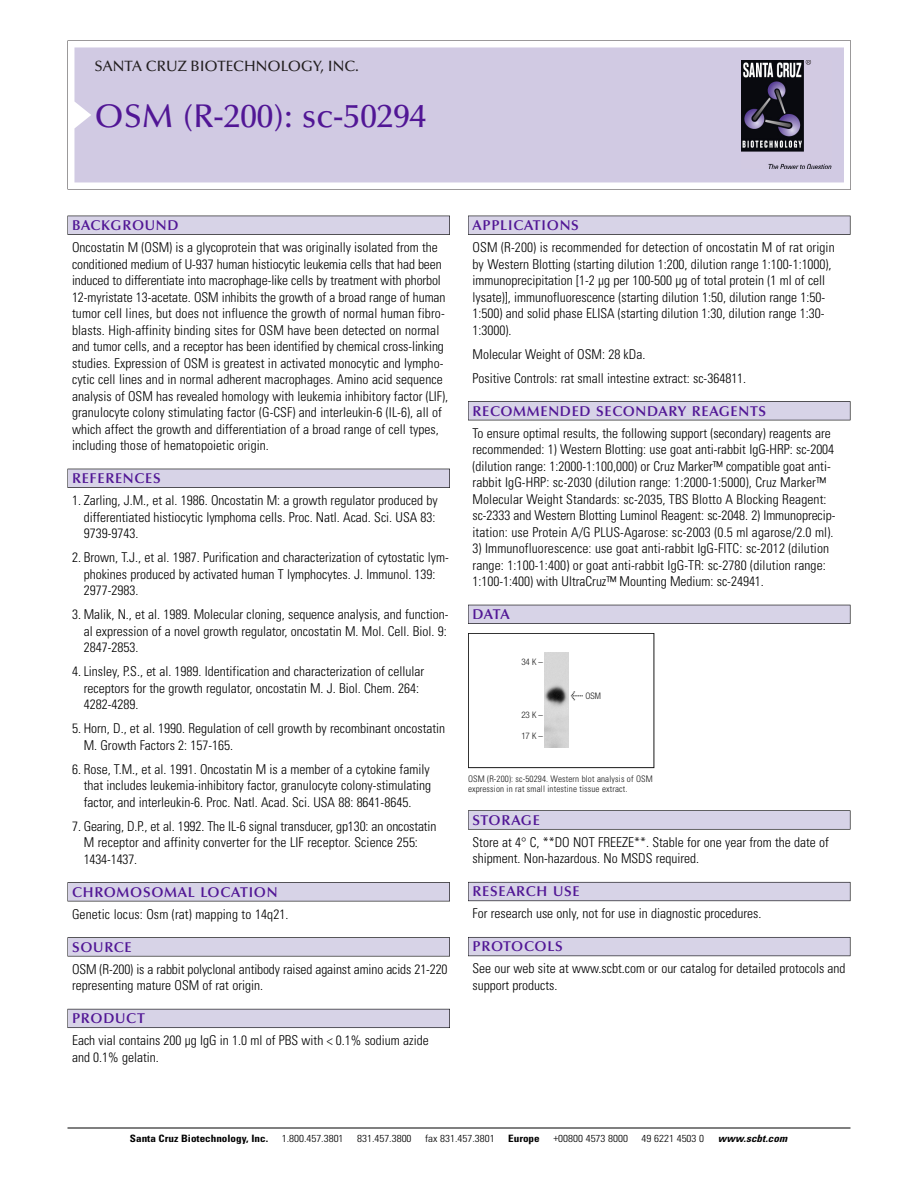
<style>
.page{position:relative;width:918px;height:1188px;background:#fff}
.page>*{position:absolute;margin:0;border:0;box-sizing:border-box;transform-origin:0 0}
.t1{font:500 33px "Optima";color:#511695}
.t2{font:500 15px "Optima";color:#231f20}
.t3{font:600 14.25px "Optima";letter-spacing:.05em;color:#511695}
.t4{font:300 condensed 13.5px/16.5px "Univers";color:#000}
.t5{font:300 condensed 10.2px "Univers";color:#000;scale:1.1 1}
.t6{font:700 condensed 10.2px "Univers";color:#000;scale:1.1 1}
.t7{font:italic 700 condensed 10.2px "Univers";letter-spacing:.005em;color:#000;scale:1.1 1}
.t8{font:9px/10.5px "Univers Condensed Light+ZSWFYT";letter-spacing:.015em;color:#191919}
.t9{font:9px "Helvetica Neue Light Cond+CGJJIL";color:#191919}
.s1{font-family:"Meta Plus Book Roman+SYAZBW";font-size:10.5px}
</style>
<div class="page">
<svg style="left:68px;top:40px;width:783px;height:149px"></svg>
<div style="left:74px;top:47px;width:770px;height:135px;background:#d1cae3"></div>
<img style="left:741px;top:60px;width:90px;height:108px">
<div style="left:68px;top:216px;width:382px;height:19px;background:#525155"></div>
<div style="left:68px;top:216px;width:381px;height:18px;background:#d7d3e7"></div>
<div style="left:68px;top:469px;width:382px;height:19px;background:#515055"></div>
<div style="left:68px;top:469px;width:381px;height:18px;background:#d7d3e7"></div>
<div style="left:68px;top:882px;width:382px;height:19px;background:#545357"></div>
<div style="left:68px;top:883px;width:381px;height:18px;background:#d7d3e7"></div>
<div style="left:68px;top:937px;width:382px;height:19px;background:#575759"></div>
<div style="left:68px;top:938px;width:381px;height:18px;background:#d7d3e7"></div>
<div style="left:68px;top:1009px;width:382px;height:19px;background:#5b5a62"></div>
<div style="left:68px;top:1009px;width:381px;height:18px;background:#d7d3e7"></div>
<div style="left:468px;top:216px;width:382px;height:19px;background:#525155"></div>
<div style="left:468px;top:216px;width:382px;height:18px;background:#d7d3e7"></div>
<div style="left:468px;top:401px;width:382px;height:19px;background:#525155"></div>
<div style="left:468px;top:402px;width:382px;height:18px;background:#d7d3e7"></div>
<div style="left:468px;top:605px;width:382px;height:19px;background:#525158"></div>
<div style="left:468px;top:605px;width:382px;height:18px;background:#d7d3e7"></div>
<div style="left:468px;top:810px;width:382px;height:20px;background:#666667"></div>
<div style="left:468px;top:811px;width:382px;height:18px;background:#d7d3e7"></div>
<div style="left:468px;top:882px;width:382px;height:19px;background:#66646d"></div>
<div style="left:468px;top:883px;width:382px;height:18px;background:#d7d3e7"></div>
<div style="left:468px;top:937px;width:382px;height:19px;background:#5b5961"></div>
<div style="left:468px;top:938px;width:382px;height:18px;background:#d7d3e7"></div>
<hr style="left:68px;top:1128px;width:782px;height:1px;background:#000">
<div style="left:468px;top:633px;width:186px;height:135px;border:1px solid #191919"></div>
<img style="left:544px;top:653px;width:25px;height:95px">
<p class="t2" style="left:94px;top:61px;width:266px">SANTA CRUZ BIOTECHNOLOGY, INC.</p>
<h1 class="t1" style="left:94px;top:103px;width:333px">OSM (R-200): sc-50294</h1>
<p class="t3" style="left:72px;top:219px;width:108px">BACKGROUND</p>
<p class="t4" style="left:72px;top:240px;width:378px">Oncostatin M (OSM) is a glycoprotein that was originally isolated from the conditioned medium of U-937 human histiocytic leukemia cells that had been induced to differentiate into macrophage-like cells by treatment with phorbol 12-myristate 13-acetate. OSM inhibits the growth of a broad range of human tumor cell lines, but does not influence the growth of normal human fibro&shy;blasts. High-affinity binding sites for OSM have been detected on normal and tumor cells, and a receptor has been identified by chemical cross-linking studies. Expression of OSM is greatest in activated monocytic and lympho&shy;cytic cell lines and in normal adherent macrophages. Amino acid sequence analysis of OSM has revealed homology with leukemia inhibitory factor (LIF), granulocyte colony stimulating factor (G-CSF) and interleukin-6 (IL-6), all of which affect the growth and differentiation of a broad range of cell types, including those of hematopoietic origin.</p>
<p class="t3" style="left:72px;top:473px;width:90px">REFERENCES</p>
<p class="t4" style="left:84px;top:493px;width:355px;text-indent:-12px">1. Zarling, J.M., et al. 1986. Oncostatin M: a growth regulator produced by differentiated histiocytic lymphoma cells. Proc. Natl. Acad. Sci. USA 83:<br>9739-9743.</p>
<p class="t4" style="left:84px;top:550px;width:367px;text-indent:-12px">2. Brown, T.J., et al. 1987. Purification and characterization of cytostatic lym&shy;phokines produced by activated human T lymphocytes. J. Immunol. 139:<br>2977-2983.</p>
<p class="t4" style="left:84px;top:607px;width:366px;text-indent:-12px">3. Malik, N., et al. 1989. Molecular cloning, sequence analysis, and function&shy;al expression of a novel growth regulator, oncostatin M. Mol. Cell. Biol. 9:<br>2847-2853.</p>
<p class="t4" style="left:84px;top:664px;width:342px;text-indent:-12px">4. Linsley, P.S., et al. 1989. Identification and characterization of cellular receptors for the growth regulator, oncostatin M. J. Biol. Chem. 264:<br>4282-4289.</p>
<p class="t4" style="left:84px;top:721px;width:363px;text-indent:-12px">5. Horn, D., et al. 1990. Regulation of cell growth by recombinant oncostatin<br>M. Growth Factors 2: 157-165.</p>
<p class="t4" style="left:84px;top:762px;width:349px;text-align:justify;text-indent:-12px">6. Rose, T.M., et al. 1991. Oncostatin M is a member of a cytokine family that includes leukemia-inhibitory factor, granulocyte colony-stimulating factor, and interleukin-6. Proc. Natl. Acad. Sci. USA 88: 8641-8645.</p>
<p class="t4" style="left:84px;top:819px;width:354px;text-indent:-12px">7. Gearing, D.P., et al. 1992. The IL-6 signal transducer, gp130: an oncostatin<br>M receptor and affinity converter for the LIF receptor. Science 255:<br>1434-1437.</p>
<p class="t3" style="left:72px;top:886px;width:207px">CHROMOSOMAL LOCATION</p>
<p class="t4" style="left:72px;top:907px;width:218px">Genetic locus: Osm (rat) mapping to 14q21.</p>
<p class="t3" style="left:72px;top:941px;width:61px">SOURCE</p>
<p class="t4" style="left:72px;top:962px;width:377px">OSM (R-200) is a rabbit polyclonal antibody raised against amino acids 21-220 representing mature OSM of rat origin.</p>
<p class="t3" style="left:72px;top:1013px;width:74px">PRODUCT</p>
<p class="t4" style="left:72px;top:1033px;width:358px">Each vial contains 200 µg IgG in 1.0 ml of PBS with &lt; 0.1% sodium azide and 0.1% gelatin.</p>
<p class="t3" style="left:473px;top:219px;width:108px">APPLICATIONS</p>
<p class="t4" style="left:473px;top:240px;width:364px">OSM (R-200) is recommended for detection of oncostatin M of rat origin by Western Blotting (starting dilution 1:200, dilution range 1:100-1:1000), immunoprecipitation [1-2 µg per 100-500 µg of total protein (1 ml of cell lysate)], immunofluorescence (starting dilution 1:50, dilution range 1:50- 1:500) and solid phase ELISA (starting dilution 1:30, dilution range 1:30- 1:3000).</p>
<p class="t4" style="left:473px;top:343px;width:275px;line-height:24px">Molecular Weight of OSM: 28 kDa.<br>Positive Controls: rat small intestine extract: sc-364811.</p>
<p class="t3" style="left:473px;top:405px;width:295px">RECOMMENDED SECONDARY REAGENTS</p>
<p class="t4" style="left:473px;top:426px;width:364px">To ensure optimal results, the following support (secondary) reagents are recommended: 1) Western Blotting: use goat anti-rabbit IgG-HRP: sc-2004 (dilution range: 1:2000-1:100,000) or Cruz Marker™ compatible goat anti&shy;rabbit IgG-HRP: sc-2030 (dilution range: 1:2000-1:5000), Cruz Marker™ Molecular Weight Standards: sc-2035, TBS Blotto A Blocking Reagent: sc-2333 and Western Blotting Luminol Reagent: sc-2048. 2) Immunoprecip&shy;itation: use Protein A/G PLUS-Agarose: sc-2003 (0.5 ml agarose/2.0 ml).</p>
<p class="t4" style="left:473px;top:541px;width:358px">3) Immunofluorescence: use goat anti-rabbit IgG-FITC: sc-2012 (dilution range: 1:100-1:400) or goat anti-rabbit IgG-TR: sc-2780 (dilution range:<br>1:100-1:400) with UltraCruz™ Mounting Medium: sc-24941.</p>
<p class="t3" style="left:473px;top:609px;width:39px">DATA</p>
<p class="t9" style="left:521px;top:659px;width:23px">34K–</p>
<p class="t9" style="left:521px;top:711px;width:23px">23K–</p>
<p class="t9" style="left:521px;top:732px;width:23px">17K–</p>
<p class="t9" style="left:571px;top:693px;width:32px"><span class="s1">&lt;</span> OSM</p>
<p class="t8" style="left:468px;top:774px;width:186px">OSM (R-200): sc-50294. Western blot analysis of OSM expression in rat small intestine tissue extract.</p>
<p class="t3" style="left:473px;top:814px;width:69px">STORAGE</p>
<p class="t4" style="left:473px;top:835px;width:358px">Store at 4° C, **DO NOT FREEZE**. Stable for one year from the date of shipment. Non-hazardous. No MSDS required.</p>
<p class="t3" style="left:473px;top:886px;width:109px">RESEARCH USE</p>
<p class="t4" style="left:473px;top:907px;width:290px">For research use only, not for use in diagnostic procedures.</p>
<p class="t3" style="left:473px;top:941px;width:92px">PROTOCOLS</p>
<p class="t4" style="left:473px;top:962px;width:375px">See our web site at www.scbt.com or our catalog for detailed protocols and support products.</p>
<p class="t6" style="left:130px;top:1135px;width:127px">Santa Cruz Biotechnology, Inc.</p>
<p class="t5" style="left:282px;top:1135px;width:58px">1.800.457.3801</p>
<p class="t5" style="left:357px;top:1135px;width:51px">831.457.3800</p>
<p class="t5" style="left:425px;top:1135px;width:65px">fax 831.457.3801</p>
<p class="t6" style="left:508px;top:1135px;width:30px">Europe</p>
<p class="t5" style="left:553px;top:1135px;width:69px">+00800 4573 8000</p>
<p class="t5" style="left:642px;top:1135px;width:58px">49 6221 4503 0</p>
<p class="t7" style="left:718px;top:1135px;width:64px">www.scbt.com</p>
</div>
